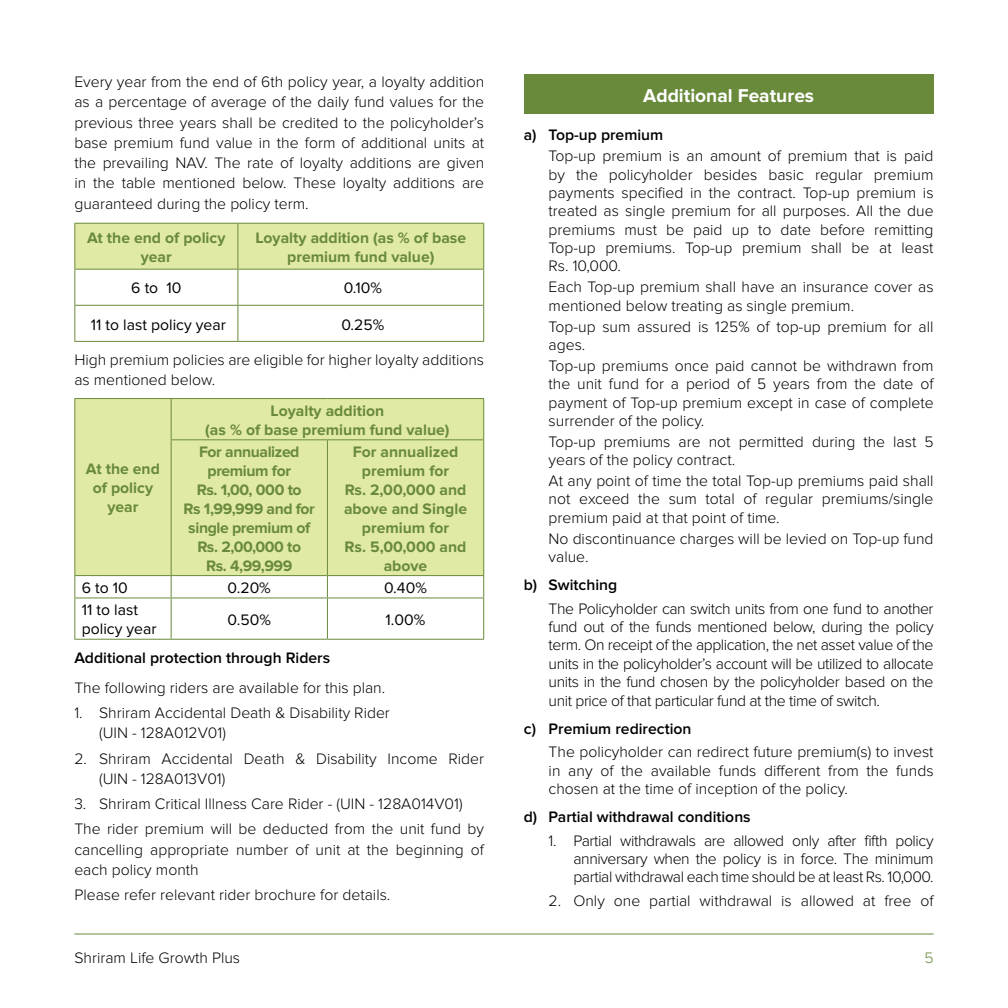
<style>
.page{position:relative;width:1008px;height:1008px;background:#fff}
.page>*{position:absolute;margin:0;border:0;box-sizing:border-box;transform-origin:0 0}
.t1{font:700 19.25px "Proxima Nova";color:#fff}
.t2{font:300 15.75px/18.4px "Proxima Nova";color:#000}
.t3{font:700 15.75px/18.9px "Proxima Nova";color:#698a3b;text-align:center}
.t4{font:600 15.75px "Proxima Nova";color:#000}
.t5{font:700 15.75px/18.9px "Proxima Nova";letter-spacing:-.025em;color:#698a3b;text-align:center}
.t6{font:15.75px/18.9px "Proxima Nova";color:#000}
.t7{font:300 15.75px "Proxima Nova";color:#698a3b}
</style>
<div class="page">
<hr style="left:74px;top:934px;width:860px;height:1px;background:#698a3b">
<div style="left:524px;top:74px;width:410px;height:40px;background:#698a3b"></div>
<svg style="left:75px;top:224px;width:408px;height:117px"></svg>
<hr style="left:74px;top:224px;width:1px;height:45px;background:#698a3b">
<hr style="left:74px;top:223px;width:164px;height:1px;background:#698a3b">
<hr style="left:238px;top:223px;width:246px;height:1px;background:#698a3b">
<hr style="left:237px;top:224px;width:1px;height:45px;background:#698a3b">
<hr style="left:483px;top:224px;width:1px;height:45px;background:#698a3b">
<hr style="left:74px;top:270px;width:1px;height:35px;background:#698a3b">
<hr style="left:74px;top:306px;width:1px;height:35px;background:#698a3b">
<hr style="left:74px;top:269px;width:164px;height:1px;background:#698a3b">
<hr style="left:238px;top:269px;width:246px;height:1px;background:#698a3b">
<hr style="left:237px;top:270px;width:1px;height:35px;background:#698a3b">
<hr style="left:483px;top:270px;width:1px;height:35px;background:#698a3b">
<hr style="left:237px;top:306px;width:1px;height:35px;background:#698a3b">
<hr style="left:483px;top:306px;width:1px;height:35px;background:#698a3b">
<hr style="left:74px;top:305px;width:164px;height:1px;background:#698a3b">
<hr style="left:238px;top:305px;width:246px;height:1px;background:#698a3b">
<hr style="left:74px;top:341px;width:164px;height:1px;background:#698a3b">
<hr style="left:238px;top:341px;width:246px;height:1px;background:#698a3b">
<div style="left:75px;top:399px;width:408px;height:176px;background:#e1eaa4"></div>
<hr style="left:74px;top:398px;width:97px;height:1px;background:#698a3b">
<hr style="left:74px;top:399px;width:1px;height:41px;background:#698a3b">
<hr style="left:74px;top:440px;width:1px;height:135px;background:#698a3b">
<hr style="left:171px;top:398px;width:156px;height:1px;background:#698a3b">
<hr style="left:171px;top:399px;width:1px;height:40px;background:#698a3b">
<hr style="left:327px;top:398px;width:157px;height:1px;background:#698a3b">
<hr style="left:483px;top:399px;width:1px;height:40px;background:#698a3b">
<hr style="left:171px;top:439px;width:156px;height:1px;background:#698a3b">
<hr style="left:171px;top:440px;width:1px;height:135px;background:#698a3b">
<hr style="left:327px;top:439px;width:157px;height:1px;background:#698a3b">
<hr style="left:327px;top:440px;width:1px;height:135px;background:#698a3b">
<hr style="left:483px;top:440px;width:1px;height:135px;background:#698a3b">
<hr style="left:74px;top:575px;width:97px;height:1px;background:#698a3b">
<svg style="left:74px;top:576px;width:1px;height:22px"></svg>
<hr style="left:171px;top:575px;width:156px;height:1px;background:#698a3b">
<svg style="left:171px;top:576px;width:1px;height:22px"></svg>
<hr style="left:327px;top:575px;width:157px;height:1px;background:#698a3b">
<svg style="left:327px;top:576px;width:1px;height:22px"></svg>
<svg style="left:483px;top:576px;width:1px;height:22px"></svg>
<hr style="left:74px;top:598px;width:97px;height:1px;background:#698a3b">
<hr style="left:74px;top:598px;width:1px;height:41px;background:#698a3b">
<hr style="left:171px;top:598px;width:156px;height:1px;background:#698a3b">
<hr style="left:171px;top:598px;width:1px;height:41px;background:#698a3b">
<hr style="left:327px;top:598px;width:157px;height:1px;background:#698a3b">
<hr style="left:327px;top:598px;width:1px;height:41px;background:#698a3b">
<hr style="left:483px;top:598px;width:1px;height:41px;background:#698a3b">
<hr style="left:74px;top:639px;width:97px;height:1px;background:#698a3b">
<hr style="left:171px;top:639px;width:156px;height:1px;background:#698a3b">
<hr style="left:327px;top:639px;width:157px;height:1px;background:#698a3b">
<p class="t2" style="left:74px;top:72px;width:411px;line-height:20.3px;text-align:justify">Every year from the end of 6th policy year, a loyalty addition as a percentage of average of the daily fund values for the previous three years shall be credited to the policyholder’s base premium fund value in the form of additional units at the prevailing NAV. The rate of loyalty additions are given in the table mentioned below. These loyalty additions are guaranteed during the policy term.</p>
<p class="t3" style="left:87px;top:229px;width:140px">At the end of policy year</p>
<p class="t3" style="left:256px;top:229px;width:212px">Loyalty addition (as % of base premium fund value)</p>
<p class="t6" style="left:131px;top:278px;width:52px">6 to 10</p>
<p class="t6" style="left:344px;top:278px;width:40px">0.10%</p>
<p class="t6" style="left:91px;top:314px;width:137px">11 to last policy year</p>
<p class="t6" style="left:341px;top:314px;width:44px">0.25%</p>
<p class="t2" style="left:74px;top:349px;width:411px;line-height:20.3px">High premium policies are eligible for higher loyalty additions as mentioned below.</p>
<p class="t3" style="left:86px;top:460px;width:76px">At the end of policy year</p>
<p class="t3" style="left:205px;top:402px;width:246px">Loyalty addition<br>(as % of base premium fund value)</p>
<p class="t5" style="left:184px;top:443px;width:133px">For annualized premium for<br>Rs. 1,00, 000 to<br>Rs 1,99,999 and for single premium of<br>Rs. 2,00,000 to<br>Rs. 4,99,999</p>
<p class="t3" style="left:344px;top:443px;width:125px">For annualized premium for<br>Rs. 2,00,000 and above and Single premium for<br>Rs. 5,00,000 and above</p>
<p class="t6" style="left:82px;top:578px;width:48px">6 to 10</p>
<p class="t6" style="left:228px;top:578px;width:45px">0.20%</p>
<p class="t6" style="left:384px;top:578px;width:44px">0.40%</p>
<p class="t6" style="left:82px;top:600px;width:76px">11 to last policy year</p>
<p class="t6" style="left:228px;top:610px;width:45px">0.50%</p>
<p class="t6" style="left:386px;top:610px;width:41px">1.00%</p>
<p class="t4" style="left:74px;top:649px;width:257px">Additional protection through Riders</p>
<p class="t2" style="left:74px;top:679px;width:312px">The following riders are available for this plan.</p>
<p class="t2" style="left:99px;top:703px;width:292px;line-height:20.3px;text-indent:-25px">1. Shriram Accidental Death &amp; Disability Rider (UIN - 128A012V01)</p>
<p class="t2" style="left:99px;top:748px;width:386px;line-height:20.3px;text-indent:-25px">2. Shriram Accidental Death &amp; Disability Income Rider (UIN - 128A013V01)</p>
<p class="t2" style="left:74px;top:792px;width:411px;line-height:25.2px">3. Shriram Critical Illness Care Rider - (UIN - 128A014V01)<br>The rider premium will be deducted from the unit fund by</p>
<p class="t2" style="left:74px;top:839px;width:411px;line-height:20.3px">cancelling appropriate number of unit at the beginning of each policy month</p>
<p class="t2" style="left:74px;top:886px;width:318px">Please refer relevant rider brochure for details.</p>
<p class="t1" style="left:643px;top:84px;width:172px">Additional Features</p>
<p class="t4" style="left:524px;top:126px;width:141px">a) Top-up premium</p>
<p class="t2" style="left:549px;top:147px;width:386px;text-align:justify">Top-up premium is an amount of premium that is paid by the policyholder besides basic regular premium payments specified in the contract. Top-up premium is treated as single premium for all purposes. All the due premiums must be paid up to date before remitting Top-up premiums. Top-up premium shall be at least Rs. 10,000.</p>
<p class="t2" style="left:549px;top:278px;width:386px">Each Top-up premium shall have an insurance cover as mentioned below treating as single premium.</p>
<p class="t2" style="left:549px;top:317px;width:386px">Top-up sum assured is 125% of top-up premium for all ages.</p>
<p class="t2" style="left:549px;top:357px;width:386px;text-align:justify">Top-up premiums once paid cannot be withdrawn from the unit fund for a period of 5 years from the date of payment of Top-up premium except in case of complete surrender of the policy.</p>
<p class="t2" style="left:549px;top:433px;width:386px">Top-up premiums are not permitted during the last 5 years of the policy contract.</p>
<p class="t2" style="left:549px;top:472px;width:386px;text-align:justify">At any point of time the total Top-up premiums paid shall not exceed the sum total of regular premiums/single premium paid at that point of time.</p>
<p class="t2" style="left:549px;top:529px;width:386px">No discontinuance charges will be levied on Top-up fund value.</p>
<p class="t4" style="left:524px;top:576px;width:95px">b) Switching</p>
<p class="t2" style="left:549px;top:599px;width:386px;text-align:justify">The Policyholder can switch units from one fund to another fund out of the funds mentioned below, during the policy term. On receipt of the application, the net asset value of the units in the policyholder’s account will be utilized to allocate units in the fund chosen by the policyholder based on the unit price of that particular fund at the time of switch.</p>
<p class="t4" style="left:524px;top:720px;width:169px">c) Premium redirection</p>
<p class="t2" style="left:549px;top:743px;width:386px;text-align:justify">The policyholder can redirect future premium(s) to invest in any of the available funds different from the funds chosen at the time of inception of the policy.</p>
<p class="t4" style="left:524px;top:808px;width:228px">d) Partial withdrawal conditions</p>
<p class="t2" style="left:573px;top:831px;width:362px;text-align:justify;text-indent:-25px">1. Partial withdrawals are allowed only after fifth policy anniversary when the policy is in force. The minimum partial withdrawal each time should be at least Rs. 10,000.</p>
<p class="t2" style="left:549px;top:892px;width:386px">2. Only one partial withdrawal is allowed at free of</p>
<p class="t2" style="left:74px;top:949px;width:167px">Shriram Life Growth Plus</p>
<p class="t7" style="left:924px;top:949px;width:11px">5</p>
</div>
